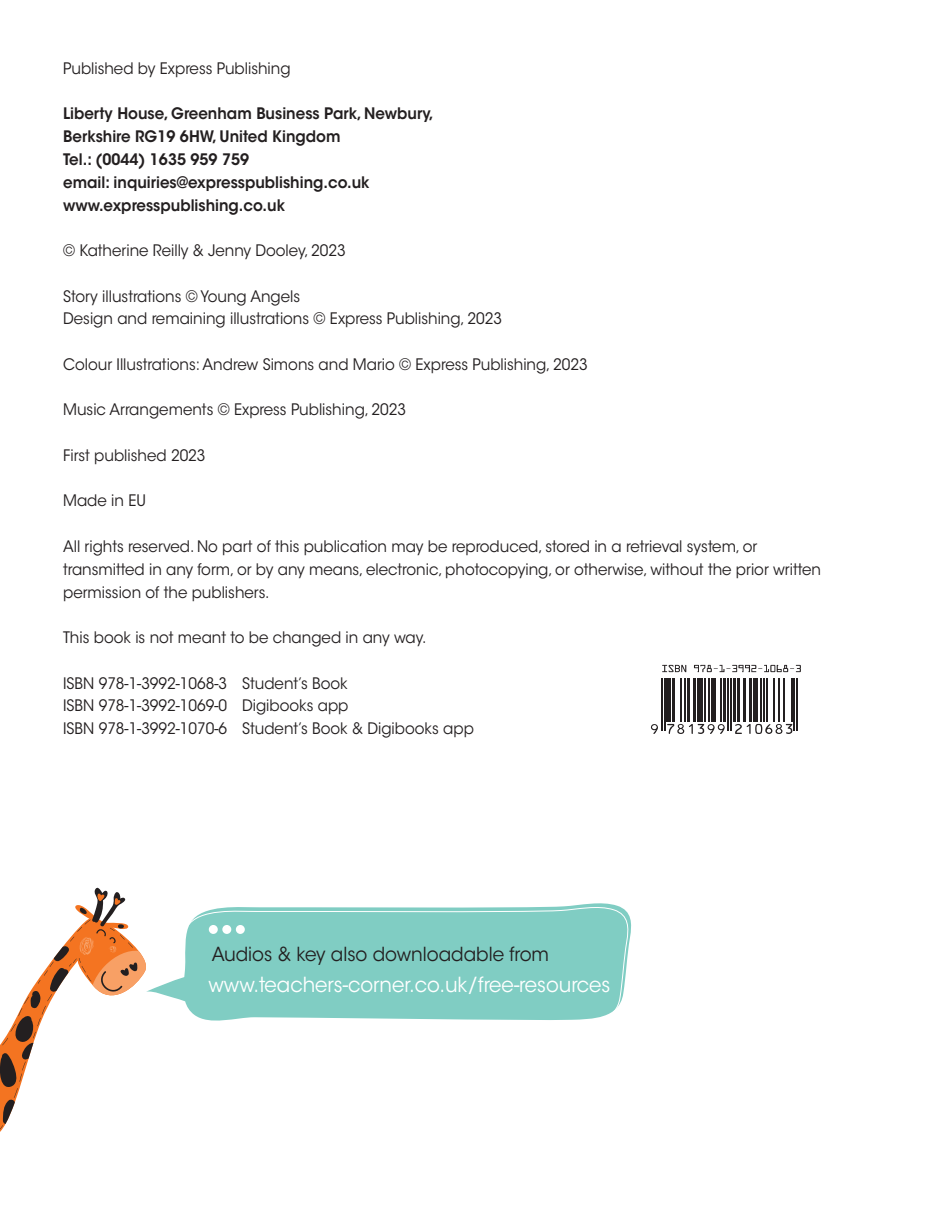
<style>
.page{position:relative;width:943px;height:1217px;background:#fff}
.page>*{position:absolute;margin:0;border:0;box-sizing:border-box;transform-origin:0 0}
.Acknowledgements{font:20.65px "ITC Avant Garde Std";color:#fff;scale:.95 1}
.Acknowledgements-2{font:19.25px "ITC Avant Garde Std";color:#231f20;scale:.95 1}
.Acknowledgements-3{font:15.75px/22.8px "ITC Avant Garde Std";color:#231f20;scale:.95 1}
.Acknowledgements-4{font:600 15.75px "ITC Avant Garde Std";color:#231f20;scale:.95 1}
</style>
<div class="page">
<svg style="left:653px;top:665px;width:148px;height:69px"></svg>
<hr style="left:660px;top:677px;width:2px;height:53px;background:#231f20">
<hr style="left:663px;top:677px;width:1px;height:53px;background:#231f20">
<hr style="left:666px;top:677px;width:4px;height:44px;background:#231f20">
<hr style="left:672px;top:677px;width:3px;height:44px;background:#231f20">
<hr style="left:679px;top:677px;width:1px;height:44px;background:#231f20">
<hr style="left:684px;top:677px;width:1px;height:44px;background:#231f20">
<hr style="left:686px;top:677px;width:3px;height:44px;background:#231f20">
<hr style="left:692px;top:677px;width:3px;height:44px;background:#231f20">
<div style="left:696px;top:677px;width:6px;height:44px;background:#231f20"></div>
<hr style="left:704px;top:677px;width:1px;height:44px;background:#231f20">
<hr style="left:708px;top:677px;width:1px;height:44px;background:#231f20">
<hr style="left:711px;top:677px;width:4px;height:44px;background:#231f20">
<hr style="left:719px;top:677px;width:2px;height:44px;background:#231f20">
<hr style="left:722px;top:677px;width:3px;height:44px;background:#231f20">
<hr style="left:727px;top:677px;width:1px;height:53px;background:#231f20">
<hr style="left:730px;top:677px;width:1px;height:53px;background:#231f20">
<hr style="left:733px;top:677px;width:2px;height:44px;background:#231f20">
<hr style="left:737px;top:677px;width:3px;height:44px;background:#231f20">
<hr style="left:743px;top:677px;width:2px;height:44px;background:#231f20">
<hr style="left:748px;top:677px;width:3px;height:44px;background:#231f20">
<hr style="left:753px;top:677px;width:4px;height:44px;background:#231f20">
<hr style="left:760px;top:677px;width:1px;height:44px;background:#231f20">
<hr style="left:763px;top:677px;width:1px;height:44px;background:#231f20">
<hr style="left:766px;top:677px;width:1px;height:44px;background:#231f20">
<hr style="left:773px;top:677px;width:1px;height:44px;background:#231f20">
<hr style="left:777px;top:677px;width:1px;height:44px;background:#231f20">
<hr style="left:783px;top:677px;width:1px;height:44px;background:#231f20">
<hr style="left:790px;top:677px;width:1px;height:44px;background:#231f20">
<hr style="left:793px;top:677px;width:1px;height:53px;background:#231f20">
<hr style="left:796px;top:677px;width:1px;height:53px;background:#231f20">
<svg style="left:661px;top:664px;width:25px;height:8px"></svg>
<svg style="left:693px;top:664px;width:107px;height:8px"></svg>
<svg style="left:650px;top:723px;width:7px;height:10px"></svg>
<svg style="left:666px;top:723px;width:58px;height:10px"></svg>
<svg style="left:734px;top:723px;width:58px;height:10px"></svg>
<svg style="left:153px;top:903px;width:479px;height:101px"></svg>
<svg style="left:186px;top:904px;width:444px;height:117px;background:#88d0c7"></svg>
<svg style="left:0;top:887px;width:153px;height:245px"></svg>
<div style="left:222px;top:924px;width:9px;height:9px;background:#fff;border-radius:50%"></div>
<div style="left:236px;top:924px;width:9px;height:9px;background:#fff;border-radius:50%"></div>
<div style="left:209px;top:924px;width:9px;height:9px;background:#fff;border-radius:50%"></div>
<p class="Acknowledgements-3" style="left:63px;top:57px;width:241px">Published by Express Publishing</p>
<p class="Acknowledgements-4" style="left:63px;top:104px;width:391px">Liberty House, Greenham Business Park, Newbury,</p>
<p class="Acknowledgements-4" style="left:63px;top:126px;width:293px">Berkshire RG19 6HW, United Kingdom</p>
<p class="Acknowledgements-4" style="left:63px;top:149px;width:197px">Tel.: (0044) 1635 959 759</p>
<p class="Acknowledgements-4" style="left:63px;top:172px;width:324px">email: inquiries@expresspublishing.co.uk</p>
<p class="Acknowledgements-4" style="left:63px;top:195px;width:235px">www.expresspublishing.co.uk</p>
<p class="Acknowledgements-3" style="left:63px;top:239px;width:299px">© Katherine Reilly &amp; Jenny Dooley, 2023</p>
<p class="Acknowledgements-3" style="left:63px;top:284px;width:251px">Story illustrations © Young Angels</p>
<p class="Acknowledgements-3" style="left:63px;top:307px;width:463px">Design and remaining illustrations © Express Publishing, 2023</p>
<p class="Acknowledgements-3" style="left:63px;top:353px;width:553px">Colour Illustrations: Andrew Simons and Mario © Express Publishing, 2023</p>
<p class="Acknowledgements-3" style="left:63px;top:398px;width:362px">Music Arrangements © Express Publishing, 2023</p>
<p class="Acknowledgements-3" style="left:63px;top:444px;width:151px">First published 2023</p>
<p class="Acknowledgements-3" style="left:63px;top:489px;width:89px">Made in EU</p>
<p class="Acknowledgements-3" style="left:63px;top:535px;width:798px">All rights reserved. No part of this publication may be reproduced, stored in a retrieval system, or transmitted in any form, or by any means, electronic, photocopying, or otherwise, without the prior written permission of the publishers.</p>
<p class="Acknowledgements-3" style="left:63px;top:626px;width:383px">This book is not meant to be changed in any way.</p>
<p class="Acknowledgements-3" style="left:63px;top:671px;width:301px">ISBN 978-1-3992-1068-3 Student’s Book</p>
<p class="Acknowledgements-3" style="left:63px;top:694px;width:302px">ISBN 978-1-3992-1069-0 Digibooks app</p>
<p class="Acknowledgements-3" style="left:63px;top:717px;width:433px">ISBN 978-1-3992-1070-6 Student’s Book &amp; Digibooks app</p>
<p class="Acknowledgements-2" style="left:211px;top:941px;width:356px">Audios &amp; key also downloadable from</p>
<p class="Acknowledgements" style="left:208px;top:971px;width:424px">www.teachers-corner.co.uk/free-resources</p>
</div>
